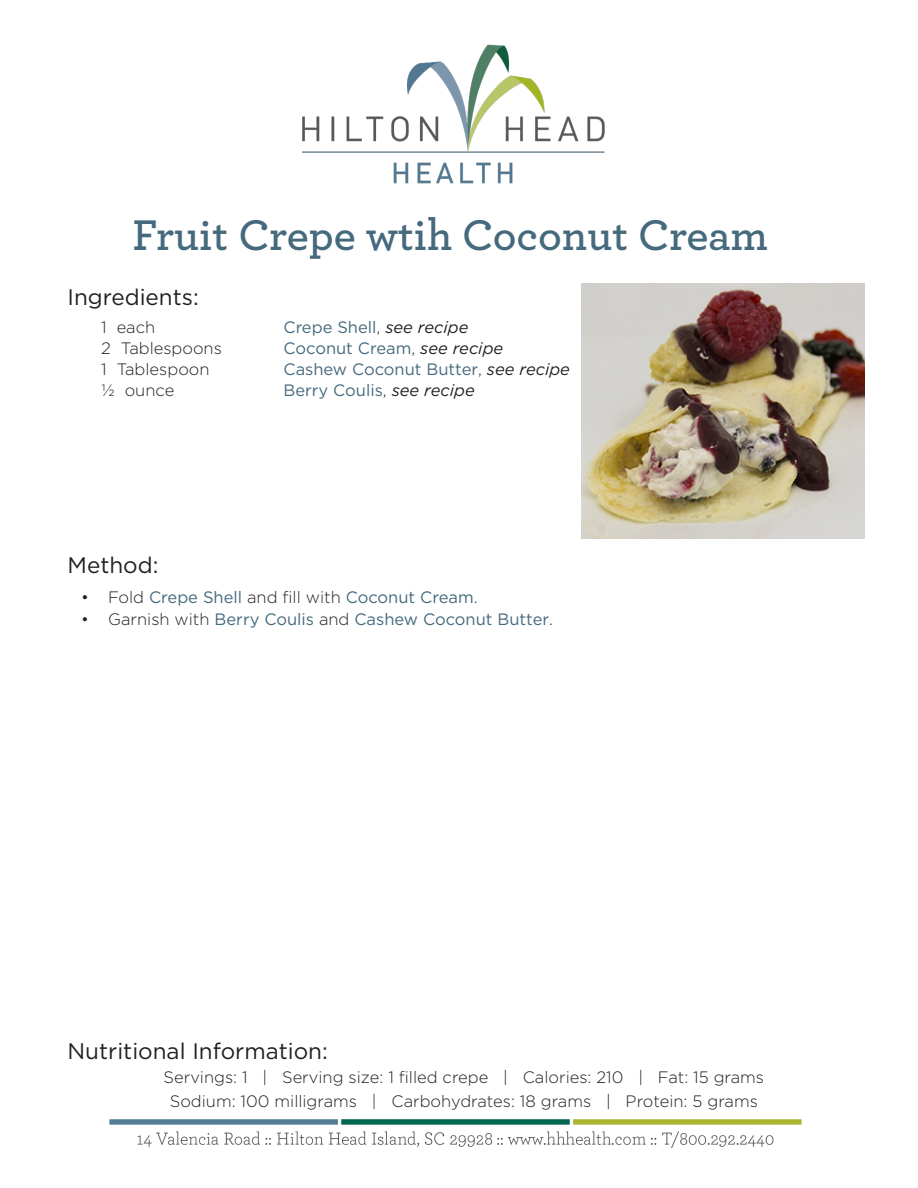
<style>
.page{position:relative;width:918px;height:1188px;background:#fff}
.page>*{position:absolute;margin:0;border:0;box-sizing:border-box;transform-origin:0 0}
.t1{font:600 45px "Archer";color:#456a7d}
.t2{font:22.5px "Gotham";color:#231f20}
.t3{font:16.5px "Gotham";color:#456a7d}
.t4{font:300 16.5px "Gotham";color:#231f20}
.s1{font-weight:300;color:#231f20}
.s2{font-style:italic;color:#231f20}
</style>
<div class="page">
<img style="left:581px;top:283px;width:283px;height:255px">
<img style="left:109px;top:1119px;width:693px;height:30px">
<img style="left:302px;top:44px;width:303px;height:140px">
<p class="t1" style="left:133px;top:202px;width:637px">Fruit Crepe wtih Coconut Cream</p>
<p class="t2" style="left:68px;top:282px;width:133px">Ingredients:</p>
<p class="t4" style="left:101px;top:317px;width:56px">1 each</p>
<p class="t3" style="left:284px;top:317px;width:186px">Crepe Shell<span class="s1">,</span> <span class="s2">see recipe</span></p>
<p class="t4" style="left:101px;top:338px;width:122px">2 Tablespoons</p>
<p class="t3" style="left:284px;top:338px;width:221px">Coconut Cream<span class="s1">,</span> <span class="s2">see recipe</span></p>
<p class="t4" style="left:101px;top:359px;width:110px">1 Tablespoon</p>
<p class="t3" style="left:284px;top:359px;width:288px">Cashew Coconut Butter<span class="s1">,</span> <span class="s2">see recipe</span></p>
<p class="t4" style="left:101px;top:380px;width:75px">½ ounce</p>
<p class="t3" style="left:284px;top:380px;width:193px">Berry Coulis<span class="s1">,</span> <span class="s2">see recipe</span></p>
<p class="t2" style="left:68px;top:550px;width:93px">Method:</p>
<p class="t3" style="left:81px;top:586px;width:398px"><span class="s1">• Fold</span> Crepe Shell <span class="s1">and fill with</span> Coconut Cream<span class="s1">.</span></p>
<p class="t3" style="left:81px;top:609px;width:473px"><span class="s1">• Garnish with</span> Berry Coulis <span class="s1">and</span> Cashew Coconut Butter<span class="s1">.</span></p>
<p class="t2" style="left:68px;top:1037px;width:262px">Nutritional Information:</p>
<p class="t4" style="left:164px;top:1067px;width:602px">Servings: 1 | Serving size: 1 filled crepe | Calories: 210 | Fat: 15 grams</p>
<p class="t4" style="left:170px;top:1091px;width:590px">Sodium: 100 milligrams | Carbohydrates: 18 grams | Protein: 5 grams</p>
</div>
